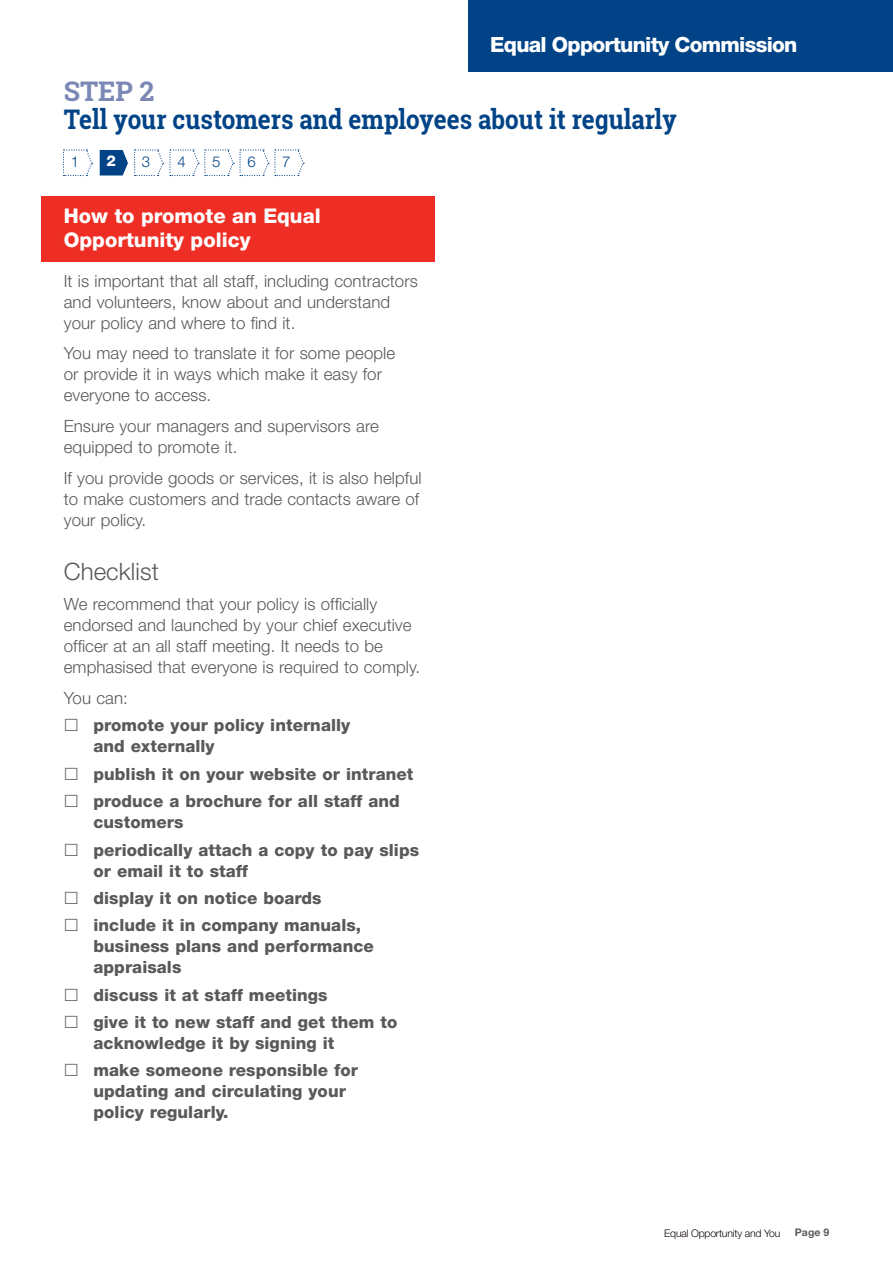
<style>
.page{position:relative;width:893px;height:1263px;background:#fff}
.page>*{position:absolute;margin:0;border:0;box-sizing:border-box;transform-origin:0 0}
.Steps{font:700 27px/28.5px "Roboto Slab";color:#014386;scale:.9 1}
.Checklist_header{font:300 24px "Helvetica Neue";letter-spacing:.005em;color:#58595b}
.t1{font:800 21px "Helvetica Neue LT Std";letter-spacing:-.035em;color:#fff}
.Headings_H2{font:800 20.25px/24.3px "Helvetica Neue LT Std";color:#fff}
.Body_text{font:300 16.8px/21px "Helvetica Neue";letter-spacing:.005em;color:#58595b}
.t2{font:800 16.8px/21px "Helvetica Neue LT Std";letter-spacing:.005em;color:#58595b}
.Body_text-2{font:300 15px "Helvetica Neue";color:#014386}
.Body_text-3{font:800 15px "Helvetica Neue LT Std";color:#fff}
.t3{font:300 10.5px "Helvetica Neue";letter-spacing:-.02em;color:#100906}
.t4{font:700 10.5px "Helvetica Neue LT Std";color:#58595b}
.s1{color:#7b87b5}
</style>
<div class="page">
<div style="left:468px;top:0;width:425px;height:72px;background:#014386"></div>
<div style="left:41px;top:196px;width:394px;height:66px;background:#ee2e24"></div>
<svg style="left:100px;top:150px;width:28px;height:26px"></svg>
<svg style="left:134px;top:149px;width:170px;height:27px"></svg>
<svg style="left:63px;top:149px;width:30px;height:27px"></svg>
<p class="t1" style="left:490px;top:32px;width:309px">Equal Opportunity Commission</p>
<h1 class="Steps" style="left:64px;top:76px;width:682px"><span class="s1">STEP 2<br></span>Tell your customers and employees about it regularly</h1>
<p class="Body_text-2" style="left:71px;top:153px;width:10px">1</p>
<p class="Body_text-3" style="left:107px;top:152px;width:11px">2</p>
<p class="Body_text-2" style="left:142px;top:153px;width:10px">3</p>
<p class="Body_text-2" style="left:177px;top:153px;width:10px">4</p>
<p class="Body_text-2" style="left:212px;top:153px;width:10px">5</p>
<p class="Body_text-2" style="left:247px;top:153px;width:10px">6</p>
<p class="Body_text-2" style="left:282px;top:153px;width:10px">7</p>
<h2 class="Headings_H2" style="left:64px;top:204px;width:258px">How to promote an Equal<br>Opportunity policy</h2>
<p class="Body_text" style="left:64px;top:270px;width:356px">It is important that all staff, including contractors and volunteers, know about and understand your policy and where to find it.</p>
<p class="Body_text" style="left:64px;top:343px;width:333px">You may need to translate it for some people or provide it in ways which make it easy for everyone to access.</p>
<p class="Body_text" style="left:64px;top:415px;width:317px">Ensure your managers and supervisors are equipped to promote it.</p>
<p class="Body_text" style="left:64px;top:467px;width:359px">If you provide goods or services, it is also helpful to make customers and trade contacts aware of your policy.</p>
<h4 class="Checklist_header" style="left:64px;top:557px;width:96px">Checklist</h4>
<p class="Body_text" style="left:64px;top:594px;width:358px">We recommend that your policy is officially endorsed and launched by your chief executive officer at an all staff meeting. It needs to be emphasised that everyone is required to comply.</p>
<p class="Body_text" style="left:64px;top:687px;width:66px">You can:</p>
<p class="t2" style="left:94px;top:715px;width:258px">promote your policy internally and externally</p>
<p class="t2" style="left:94px;top:763px;width:321px">publish it on your website or intranet</p>
<p class="t2" style="left:94px;top:791px;width:308px">produce a brochure for all staff and customers</p>
<p class="t2" style="left:94px;top:839px;width:327px">periodically attach a copy to pay slips or email it to staff</p>
<p class="t2" style="left:94px;top:887px;width:230px">display it on notice boards</p>
<p class="t2" style="left:94px;top:915px;width:282px">include it in company manuals, business plans and performance appraisals</p>
<p class="t2" style="left:94px;top:984px;width:236px">discuss it at staff meetings</p>
<p class="t2" style="left:94px;top:1011px;width:305px">give it to new staff and get them to acknowledge it by signing it</p>
<p class="t2" style="left:94px;top:1060px;width:266px">make someone responsible for updating and circulating your policy regularly.</p>
<p class="t3" style="left:664px;top:1227px;width:118px">Equal Opportunity and You</p>
<p class="t4" style="left:795px;top:1226px;width:36px">Page 9</p>
</div>
